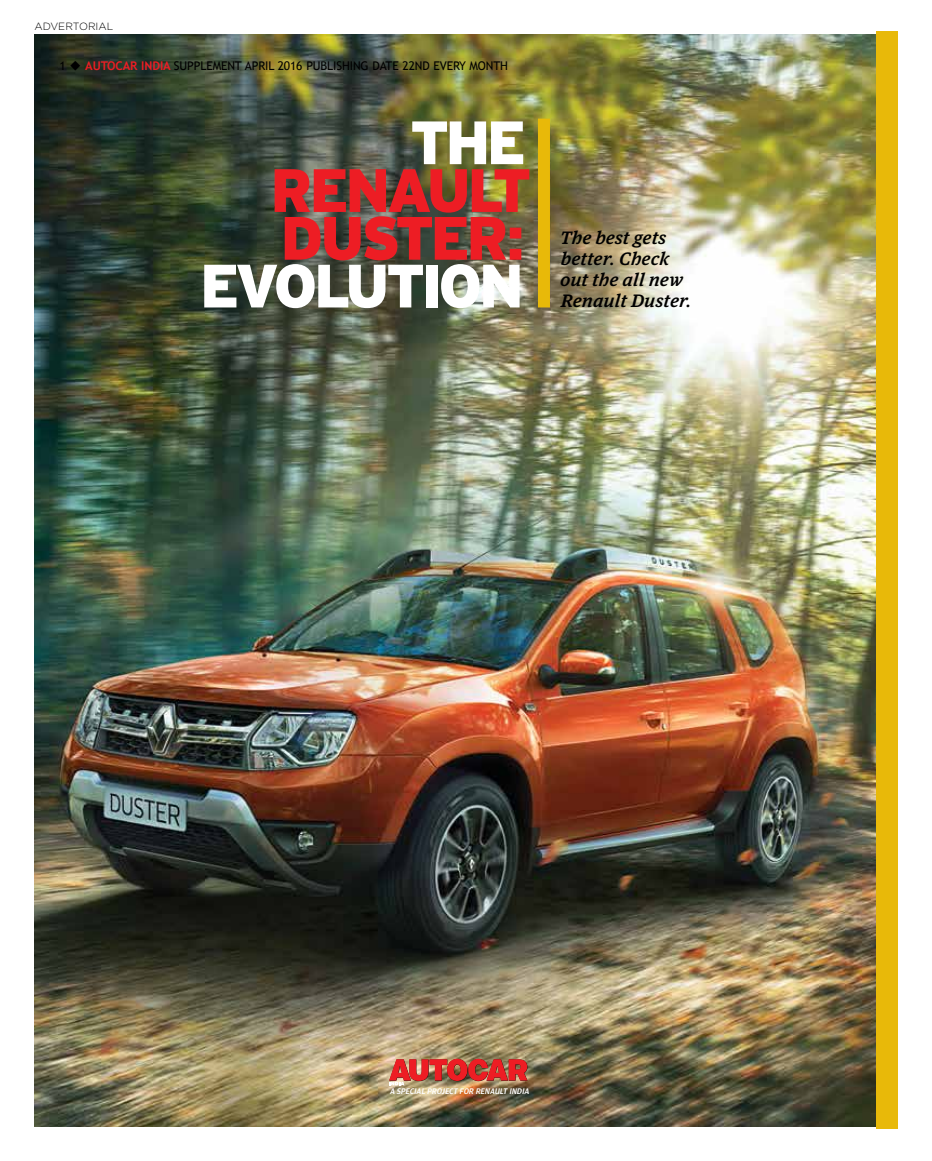
<style>
.page{position:relative;width:932px;height:1161px;background:#fff}
.page>*{position:absolute;margin:0;border:0;box-sizing:border-box;transform-origin:0 0}
.t1{font:900 61.05px/47.7px "Autocar Sans";color:#ed1d24}
.t2{font:900 61.05px "Autocar Sans";color:#fff}
.t3{font:italic 500 18px/21px "Guardian Egyp";letter-spacing:.035em;color:#000}
.t4{font:12px "Trebuchet MS";letter-spacing:-.01em;color:#000}
.t5{font:300 10.5px "Gotham";color:#000}
.t6{font:italic 500 8.7px "Amplitude";color:#fff}
.s1{font-weight:700;color:#ed1d24}
</style>
<div class="page">
<img style="left:34px;top:34px;width:842px;height:1093px">
<div style="left:538px;top:119px;width:12px;height:188px;background:#e8b909"></div>
<div style="left:876px;top:32px;width:21px;height:1097px;background:#e8b909"></div>
<img style="left:389px;top:1059px;width:138px;height:26px">
<p class="t5" style="left:34px;top:19px;width:80px">ADVERTORIAL</p>
<p class="t4" style="left:60px;top:59px;width:450px">1 ◆ <span class="s1">AUTOCAR INDIA</span> SUPPLEMENT APRIL 2016 PUBLISHING DATE 22ND EVERY MONTH</p>
<h1 class="t2" style="left:412px;top:105px;width:114px">THE</h1>
<h1 class="t1" style="left:272px;top:164px;width:259px">RENAULT<br>DUSTER:</h1>
<h1 class="t2" style="left:202px;top:248px;width:321px">EVOLUTION</h1>
<h2 class="t3" style="left:560px;top:226px;width:132px">The best gets better. Check out the all new<br>Renault Duster.</h2>
<p class="t6" style="left:389px;top:1086px;width:142px">A SPECIAL PROJECT FOR RENAULT INDIA</p>
</div>
